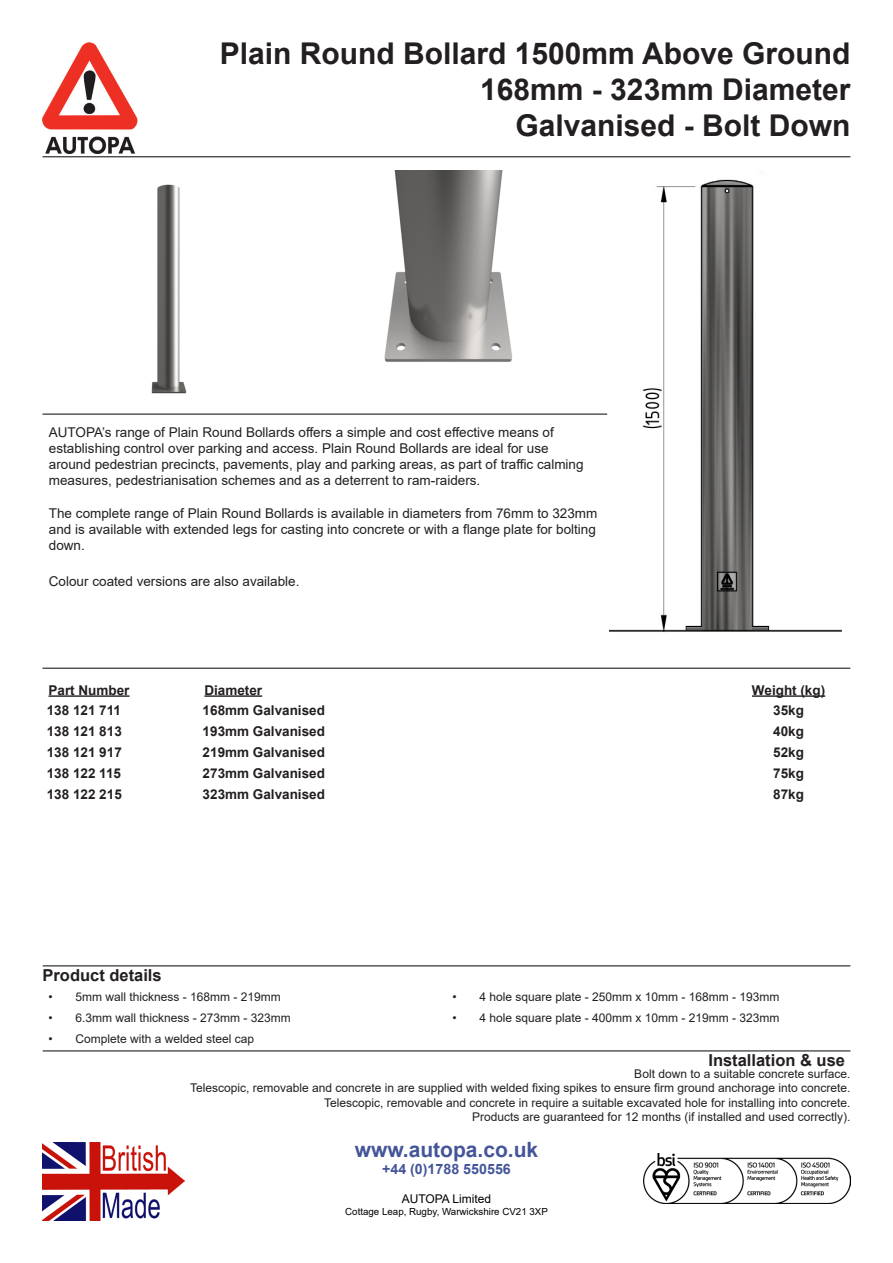
<style>
.page{position:relative;width:893px;height:1263px;background:#fff}
.page>*{position:absolute;margin:0;border:0;box-sizing:border-box;transform-origin:0 0}
.t1{font:700 30px "Arial";color:#231f20}
.t2{font:700 21px "Arial";color:#44559a}
.t3{font:700 16.5px "Arial";color:#231f20}
.t4{font:700 14.25px "Arial";color:#44559a}
.t5{font:13.5px/16.2px "Arial";color:#231f20}
.t6{font:700 13.5px "Arial";color:#231f20}
.t7{font:12px "Arial";color:#231f20}
.t8{font:12px "Arial";color:#000}
.t9{font:9.75px "Arial";color:#000}
</style>
<div class="page">
<img style="left:644px;top:1154px;width:206px;height:49px">
<img style="left:43px;top:1143px;width:142px;height:77px">
<img style="left:610px;top:171px;width:232px;height:461px">
<img style="left:42px;top:43px;width:95px;height:110px">
<hr style="left:43px;top:156px;width:807px;height:1px;background:#231f20">
<hr style="left:43px;top:414px;width:564px;height:1px;background:#231f20">
<img style="left:151px;top:184px;width:36px;height:210px">
<img style="left:384px;top:170px;width:129px;height:192px">
<hr style="left:49px;top:695px;width:81px;height:2px;background:#231f20">
<hr style="left:204px;top:695px;width:58px;height:2px;background:#231f20">
<hr style="left:752px;top:695px;width:73px;height:2px;background:#231f20">
<hr style="left:43px;top:668px;width:807px;height:1px;background:#231f20">
<hr style="left:43px;top:965px;width:807px;height:1px;background:#231f20">
<hr style="left:43px;top:1050px;width:807px;height:1px;background:#231f20">
<p class="t1" style="left:220px;top:33px;width:632px">Plain Round Bollard 1500mm Above Ground</p>
<p class="t1" style="left:480px;top:69px;width:372px">168mm - 323mm Diameter</p>
<p class="t1" style="left:515px;top:105px;width:337px">Galvanised - Bolt Down</p>
<p class="t5" style="left:49px;top:424px;width:536px">AUTOPA’s range of Plain Round Bollards offers a simple and cost effective means of establishing control over parking and access. Plain Round Bollards are ideal for use around pedestrian precincts, pavements, play and parking areas, as part of traffic calming measures, pedestrianisation schemes and as a deterrent to ram-raiders.</p>
<p class="t5" style="left:49px;top:505px;width:550px;text-align:justify">The complete range of Plain Round Bollards is available in diameters from 76mm to 323mm and is available with extended legs for casting into concrete or with a flange plate for bolting down.</p>
<p class="t5" style="left:49px;top:573px;width:252px">Colour coated versions are also available.</p>
<p class="t6" style="left:49px;top:680px;width:83px">Part Number</p>
<p class="t6" style="left:204px;top:680px;width:59px">Diameter</p>
<p class="t6" style="left:752px;top:680px;width:75px">Weight (kg)</p>
<p class="t6" style="left:47px;top:700px;width:76px">138 121 711</p>
<p class="t6" style="left:203px;top:700px;width:124px">168mm Galvanised</p>
<p class="t6" style="left:773px;top:700px;width:32px">35kg</p>
<p class="t6" style="left:47px;top:722px;width:77px">138 121 813</p>
<p class="t6" style="left:203px;top:722px;width:124px">193mm Galvanised</p>
<p class="t6" style="left:773px;top:722px;width:32px">40kg</p>
<p class="t6" style="left:47px;top:742px;width:77px">138 121 917</p>
<p class="t6" style="left:203px;top:742px;width:124px">219mm Galvanised</p>
<p class="t6" style="left:773px;top:742px;width:32px">52kg</p>
<p class="t6" style="left:47px;top:763px;width:76px">138 122 115</p>
<p class="t6" style="left:203px;top:763px;width:124px">273mm Galvanised</p>
<p class="t6" style="left:773px;top:763px;width:32px">75kg</p>
<p class="t6" style="left:47px;top:785px;width:77px">138 122 215</p>
<p class="t6" style="left:203px;top:785px;width:124px">323mm Galvanised</p>
<p class="t6" style="left:773px;top:785px;width:32px">87kg</p>
<p class="t3" style="left:43px;top:963px;width:121px">Product details</p>
<p class="t7" style="left:49px;top:989px;width:234px">• 5mm wall thickness - 168mm - 219mm</p>
<p class="t7" style="left:452px;top:989px;width:329px">• 4 hole square plate - 250mm x 10mm - 168mm - 193mm</p>
<p class="t7" style="left:49px;top:1009px;width:244px">• 6.3mm wall thickness - 273mm - 323mm</p>
<p class="t7" style="left:452px;top:1009px;width:329px">• 4 hole square plate - 400mm x 10mm - 219mm - 323mm</p>
<p class="t7" style="left:49px;top:1030px;width:207px">• Complete with a welded steel cap</p>
<p class="t3" style="left:708px;top:1048px;width:138px">Installation &amp; use</p>
<p class="t7" style="left:634px;top:1065px;width:218px">Bolt down to a suitable concrete surface.</p>
<p class="t7" style="left:190px;top:1080px;width:662px">Telescopic, removable and concrete in are supplied with welded fixing spikes to ensure firm ground anchorage into concrete.</p>
<p class="t7" style="left:324px;top:1094px;width:528px">Telescopic, removable and concrete in require a suitable excavated hole for installing into concrete.</p>
<p class="t7" style="left:472px;top:1108px;width:380px">Products are guaranteed for 12 months (if installed and used correctly).</p>
<p class="t2" style="left:355px;top:1135px;width:185px">www.autopa.co.uk</p>
<p class="t4" style="left:382px;top:1159px;width:130px">+44 (0)1788 550556</p>
<p class="t8" style="left:402px;top:1190px;width:91px">AUTOPA Limited</p>
<p class="t9" style="left:345px;top:1204px;width:204px">Cottage Leap, Rugby, Warwickshire CV21 3XP</p>
</div>
